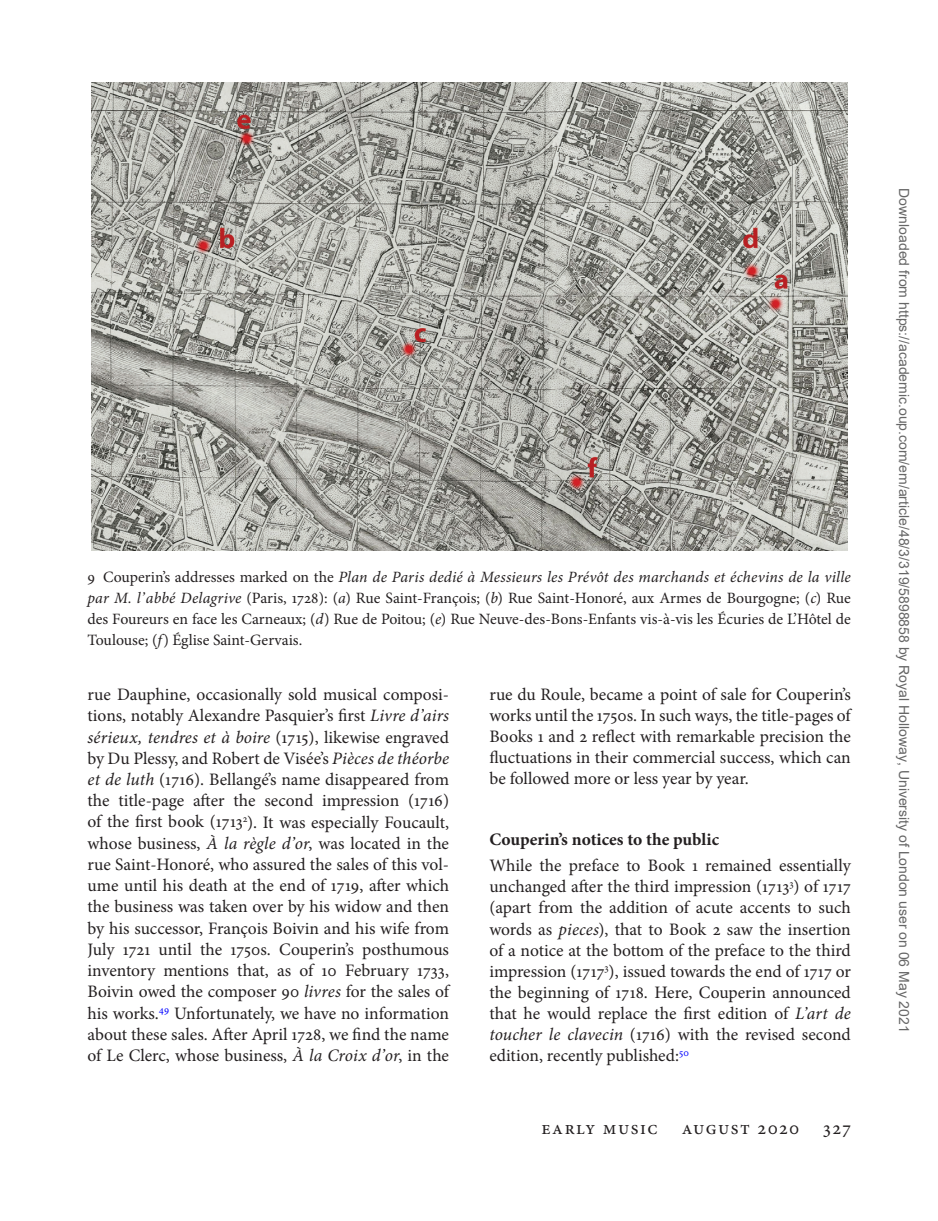
<style>
.page{position:relative;width:938px;height:1221px;background:#fff}
.page>*{position:absolute;margin:0;border:0;box-sizing:border-box;transform-origin:0 0}
.t1{font:19.25px "Minion Pro";letter-spacing:.08em;color:#231f20}
.t2{font:17.5px/21.2px "Minion Pro";color:#231f20;text-align:justify}
.t3{font:700 17.5px "Minion Pro";color:#231f20}
.t4{font:15.75px/21px "Minion Pro";letter-spacing:-.005em;color:#231f20;text-align:justify}
.t5{font:14px "Arial";color:#666}
.s1{font-style:italic}
.s2{font-family:"Gandhari Unicode";font-style:italic}
</style>
<div class="page">
<img style="left:91px;top:82px;width:756px;height:468px">
<p class="t4" style="left:88px;top:566px;width:765px">9 Couperin’s addresses marked on the <span class="s1">Plan de Paris dedié à Messieurs les Prévôt des marchands et échevins de la ville par M. l</span><span class="s2">’</span><span class="s1">abbé Delagrive</span> (Paris, 1728): (<span class="s1">a</span>) Rue Saint-François; (<span class="s1">b</span>) Rue Saint-Honoré, aux Armes de Bourgogne; (<span class="s1">c</span>) Rue des Foureurs en face les Carneaux; (<span class="s1">d</span>) Rue de Poitou; (<span class="s1">e</span>) Rue Neuve-des-Bons-Enfants vis-à-vis les Écuries de L’Hôtel de Toulouse; (<span class="s1">f</span>) Église Saint-Gervais.</p>
<p class="t2" style="left:87px;top:684px;width:363px">rue Dauphine, occasionally sold musical composi&shy;tions, notably Alexandre Pasquier’s first <span class="s1">Livre d</span><span class="s2">’</span><span class="s1">airs sérieux, tendres et à boire</span> (1715), likewise engraved by Du Plessy, and Robert de Visée’s <span class="s1">Pièces de théorbe et de luth</span> (1716). Bellangé’s name disappeared from the title-page after the second impression (1716) of the first book (1713<sup>2</sup>). It was especially Foucault, whose business, <span class="s1">À la règle d</span><span class="s2">’</span><span class="s1">or</span>, was located in the rue Saint-Honoré, who assured the sales of this vol&shy;ume until his death at the end of 1719, after which the business was taken over by his widow and then by his successor, François Boivin and his wife from July 1721 until the 1750s. Couperin’s posthumous inventory mentions that, as of 10 February 1733, Boivin owed the composer 90 <span class="s1">livres</span> for the sales of his works.<sup>49</sup> Unfortunately, we have no information about these sales. After April 1728, we find the name of Le Clerc, whose business, <span class="s1">À la Croix d</span><span class="s2">’</span><span class="s1">or</span>, in the</p>
<p class="t2" style="left:489px;top:684px;width:363px">rue du Roule, became a point of sale for Couperin’s works until the 1750s. In such ways, the title-pages of Books 1 and 2 reflect with remarkable precision the fluctuations in their commercial success, which can be followed more or less year by year.</p>
<p class="t3" style="left:489px;top:826px;width:231px">Couperin’s notices to the public</p>
<p class="t2" style="left:489px;top:855px;width:363px">While the preface to Book 1 remained essentially unchanged after the third impression (1713<sup>3</sup>) of 1717 (apart from the addition of acute accents to such words as <span class="s1">pieces</span>), that to Book 2 saw the insertion of a notice at the bottom of the preface to the third impression (1717<sup>3</sup>), issued towards the end of 1717 or the beginning of 1718. Here, Couperin announced that he would replace the first edition of <span class="s1">L</span><span class="s2">’</span><span class="s1">art de toucher le clavecin</span> (1716) with the revised second edition, recently published:<sup>50</sup></p>
<p class="t1" style="left:541px;top:1114px;width:311px">Early Music August 2020 327</p>
<p class="t5" style="left:909px;top:188px;width:845px;rotate:90deg">Downloaded from https://academic.oup.com/em/article/48/3/319/5898858 by Royal Holloway, University of London user on 06 May 2021</p>
</div>
